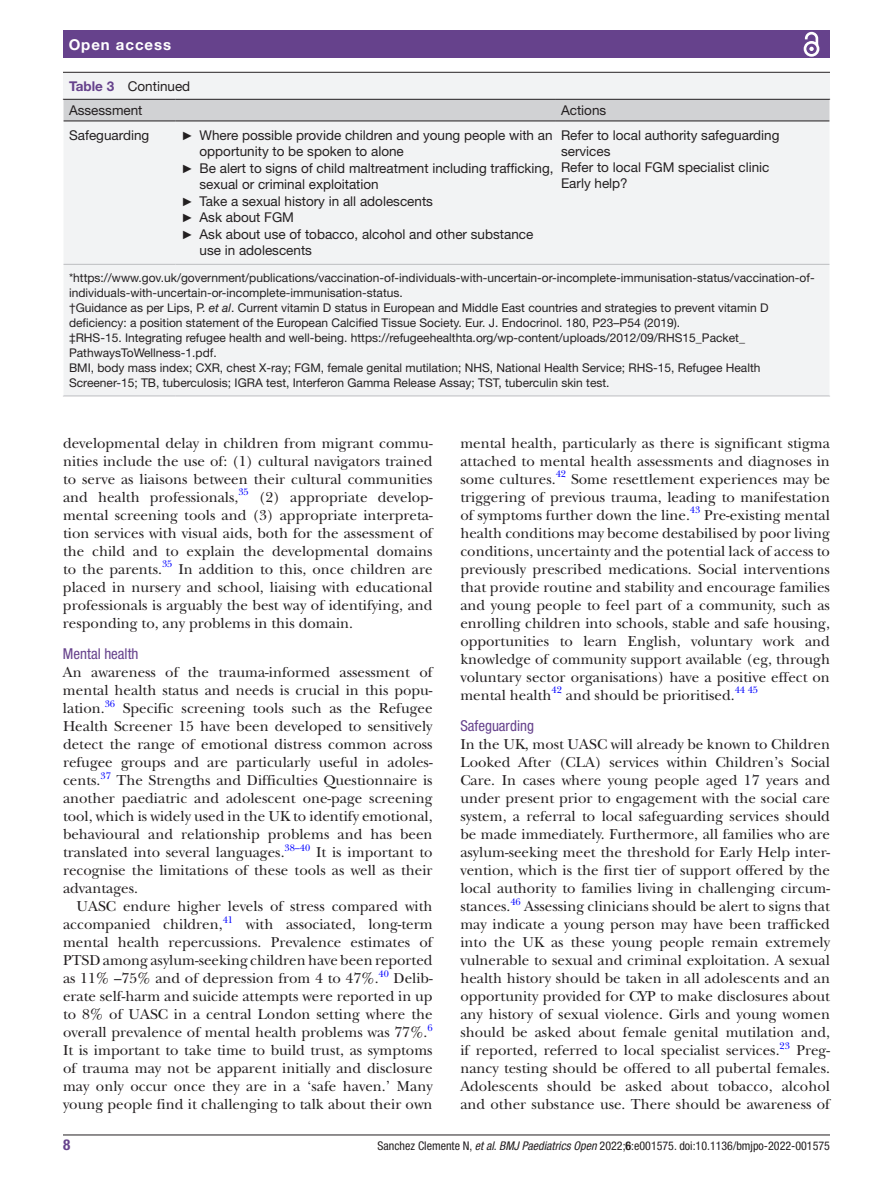
<style>
.page{position:relative;width:893px;height:1191px;background:#fff}
.page>*{position:absolute;margin:0;border:0;box-sizing:border-box;transform-origin:0 0}
.t1{font:15px/18px "New Baskerville";color:#231f20;text-align:justify}
.t2{font:condensed 15px "Helvetica Neue LT Std";color:#66428c}
.t3{font:700 15px "Helvetica Neue LT Std";letter-spacing:.065em;color:#fff}
.t4{font:700 condensed 15px "Helvetica Neue LT Std";color:#66428c}
.t5{font:13.5px/16.2px "Helvetica Neue LT Std";color:#231f20}
.t6{font:12px/15px "Helvetica Neue LT Std";color:#231f20}
.t7{font:condensed 12px "Helvetica Neue LT Std";color:#231f20}
.t8{font:9.9px "New Baskerville";color:#00f}
.s1{font-weight:700;color:#66428c}
.s2{font-family:"Arial";font-size:12px}
.s3{font-style:italic}
.s4{font-weight:700}
</style>
<div class="page">
<hr style="left:63px;top:1134px;width:767px;height:1px;background:#231f20">
<div style="left:63px;top:31px;width:767px;height:27px;background:#66428c"></div>
<svg style="left:803px;top:31px;width:17px;height:26px"></svg>
<div style="left:63px;top:91px;width:767px;height:305px;background:#f2f3f4"></div>
<hr style="left:63px;top:121px;width:113px;height:1px;background:#231f20">
<hr style="left:176px;top:121px;width:379px;height:1px;background:#231f20">
<hr style="left:555px;top:121px;width:275px;height:1px;background:#231f20">
<hr style="left:176px;top:264px;width:379px;height:1px;background:#bcbdc0">
<hr style="left:63px;top:264px;width:113px;height:1px;background:#bcbdc0">
<hr style="left:555px;top:264px;width:275px;height:1px;background:#bcbdc0">
<hr style="left:63px;top:396px;width:112px;height:1px;background:#bcbdc0">
<hr style="left:176px;top:396px;width:379px;height:1px;background:#bcbdc0">
<hr style="left:555px;top:396px;width:275px;height:1px;background:#bcbdc0">
<hr style="left:63px;top:121px;width:1px;height:143px;background:#fff">
<hr style="left:63px;top:264px;width:1px;height:132px;background:#fff">
<svg style="left:63px;top:99px;width:768px;height:22px;background:#c6c7c9"></svg>
<div style="left:63px;top:73px;width:767px;height:18px;background:#f2f3f4"></div>
<hr style="left:63px;top:72px;width:767px;height:1px;background:#231f20">
<p class="t3" style="left:69px;top:35px;width:104px">Open access</p>
<p class="t5" style="left:69px;top:78px;width:123px"><span class="s1">Table 3</span> Continued</p>
<p class="t5" style="left:69px;top:102px;width:75px">Assessment</p>
<p class="t5" style="left:561px;top:102px;width:47px">Actions</p>
<p class="t5" style="left:69px;top:127px;width:82px">Safeguarding</p>
<p class="t5" style="left:181px;top:127px;width:373px"><span class="s2">►</span> Where possible provide children and young people with an</p>
<p class="t5" style="left:200px;top:143px;width:206px">opportunity to be spoken to alone</p>
<p class="t5" style="left:181px;top:160px;width:374px"><span class="s2">►</span> Be alert to signs of child maltreatment including trafficking,</p>
<p class="t5" style="left:200px;top:176px;width:181px">sexual or criminal exploitation</p>
<p class="t5" style="left:181px;top:193px;width:253px"><span class="s2">►</span> Take a sexual history in all adolescents</p>
<p class="t5" style="left:181px;top:209px;width:114px"><span class="s2">►</span> Ask about FGM</p>
<p class="t5" style="left:181px;top:226px;width:353px"><span class="s2">►</span> Ask about use of tobacco, alcohol and other substance</p>
<p class="t5" style="left:200px;top:242px;width:114px">use in adolescents</p>
<p class="t5" style="left:561px;top:127px;width:220px">Refer to local authority safeguarding services<br>Refer to local FGM specialist clinic<br>Early help?</p>
<p class="t6" style="left:69px;top:270px;width:747px">*https://www.gov.uk/government/publications/vaccination-of-individuals-with-uncertain-or-incomplete-immunisation-status/vaccination-of&shy;individuals-with-uncertain-or-incomplete-immunisation-status.<br>†Guidance as per Lips, P. <span class="s3">et al</span>. Current vitamin D status in European and Middle East countries and strategies to prevent vitamin D deficiency: a position statement of the European Calcified Tissue Society. Eur. J. Endocrinol. 180, P23–P54 (2019).<br>‡RHS-15. Integrating refugee health and well-being. https://refugeehealthta.org/wp-content/uploads/2012/09/RHS15_Packet_ PathwaysToWellness-1.pdf.<br>BMI, body mass index; CXR, chest X-ray; FGM, female genital mutilation; NHS, National Health Service; RHS-15, Refugee Health Screener-15; TB, tuberculosis; IGRA test, Interferon Gamma Release Assay; TST, tuberculin skin test.</p>
<p class="t1" style="left:63px;top:434px;width:371px">developmental delay in children from migrant commu&shy;nities include the use of: (1) cultural navigators trained to serve as liaisons between their cultural communities and health professionals,</p>
<p class="t8" style="left:238px;top:486px;width:12px">35</p>
<p class="t1" style="left:63px;top:488px;width:371px;text-indent:196px">(2) appropriate develop&shy;mental screening tools and (3) appropriate interpreta&shy;tion services with visual aids, both for the assessment of the child and to explain the developmental domains to the parents.</p>
<p class="t8" style="left:162px;top:558px;width:12px">35</p>
<p class="t1" style="left:63px;top:560px;width:371px;text-indent:115px">In addition to this, once children are placed in nursery and school, liaising with educational professionals is arguably the best way of identifying, and responding to, any problems in this domain.</p>
<p class="t2" style="left:63px;top:645px;width:77px">Mental health</p>
<p class="t1" style="left:63px;top:663px;width:371px">An awareness of the trauma-informed assessment of mental health status and needs is crucial in this popu&shy;lation.</p>
<p class="t8" style="left:105px;top:697px;width:12px">36</p>
<p class="t1" style="left:63px;top:699px;width:371px;text-indent:60px">Specific screening tools such as the Refugee Health Screener 15 have been developed to sensitively detect the range of emotional distress common across refugee groups and are particularly useful in adoles&shy;cents.</p>
<p class="t8" style="left:100px;top:769px;width:12px">37</p>
<p class="t1" style="left:63px;top:771px;width:371px;text-indent:54px">The Strengths and Difficulties Questionnaire is another paediatric and adolescent one-page screening tool, which is widely used in the UK to identify emotional, behavioural and relationship problems and has been translated into several languages.</p>
<p class="t8" style="left:285px;top:841px;width:27px">38–40</p>
<p class="t1" style="left:63px;top:843px;width:371px;text-indent:253px">It is important to recognise the limitations of these tools as well as their advantages.</p>
<p class="t1" style="left:63px;top:897px;width:371px;text-indent:13px">UASC endure higher levels of stress compared with accompanied children,</p>
<p class="t8" style="left:223px;top:913px;width:12px">41</p>
<p class="t1" style="left:63px;top:915px;width:371px;text-indent:183px">with associated, long-term mental health repercussions. Prevalence estimates of PTSD among asylum-seeking children have been reported as 11% –75% and of depression from 4 to 47%.</p>
<p class="t8" style="left:379px;top:967px;width:12px">40</p>
<p class="t1" style="left:63px;top:969px;width:371px;text-indent:331px">Delib&shy;erate self-harm and suicide attempts were reported in up to 8% of UASC in a central London setting where the overall prevalence of mental health problems was 77%.<sup>6<br></sup>It is important to take time to build trust, as symptoms of trauma may not be apparent initially and disclosure may only occur once they are in a ‘safe haven.’ Many young people find it challenging to talk about their own</p>
<p class="t1" style="left:460px;top:434px;width:371px">mental health, particularly as there is significant stigma attached to mental health assessments and diagnoses in some cultures.</p>
<p class="t8" style="left:556px;top:468px;width:12px">42</p>
<p class="t1" style="left:460px;top:470px;width:371px;text-indent:111px">Some resettlement experiences may be triggering of previous trauma, leading to manifestation of symptoms further down the line.</p>
<p class="t8" style="left:690px;top:504px;width:12px">43</p>
<p class="t1" style="left:460px;top:506px;width:371px;text-indent:244px">Pre-existing mental health conditions may become destabilised by poor living conditions, uncertainty and the potential lack of access to previously prescribed medications. Social interventions that provide routine and stability and encourage families and young people to feel part of a community, such as enrolling children into schools, stable and safe housing, opportunities to learn English, voluntary work and knowledge of community support available (eg, through voluntary sector organisations) have a positive effect on mental health</p>
<p class="t8" style="left:552px;top:684px;width:12px">42</p>
<p class="t1" style="left:566px;top:686px;width:170px">and should be prioritised.</p>
<p class="t8" style="left:735px;top:684px;width:25px">44 45</p>
<p class="t2" style="left:460px;top:717px;width:75px">Safeguarding</p>
<p class="t1" style="left:460px;top:735px;width:371px">In the UK, most UASC will already be known to Children Looked After (CLA) services within Children’s Social Care. In cases where young people aged 17 years and under present prior to engagement with the social care system, a referral to local safeguarding services should be made immediately. Furthermore, all families who are asylum-seeking meet the threshold for Early Help inter&shy;vention, which is the first tier of support offered by the local authority to families living in challenging circum&shy;stances.</p>
<p class="t8" style="left:510px;top:895px;width:12px">46</p>
<p class="t1" style="left:460px;top:897px;width:371px;text-indent:64px">Assessing clinicians should be alert to signs that may indicate a young person may have been trafficked into the UK as these young people remain extremely vulnerable to sexual and criminal exploitation. A sexual health history should be taken in all adolescents and an opportunity provided for CYP to make disclosures about any history of sexual violence. Girls and young women should be asked about female genital mutilation and, if reported, referred to local specialist services.<sup>23</sup> Preg&shy;nancy testing should be offered to all pubertal females.<br>Adolescents should be asked about tobacco, alcohol and other substance use. There should be awareness of</p>
<p class="t4" style="left:63px;top:1135px;width:9px">8</p>
<p class="t7" style="left:378px;top:1138px;width:454px">Sanchez Clemente N, <span class="s3">et al</span>. <span class="s3">BMJ Paediatrics Open</span> 2022;<span class="s4">6</span>:e001575. doi:10.1136/bmjpo-2022-001575</p>
</div>
